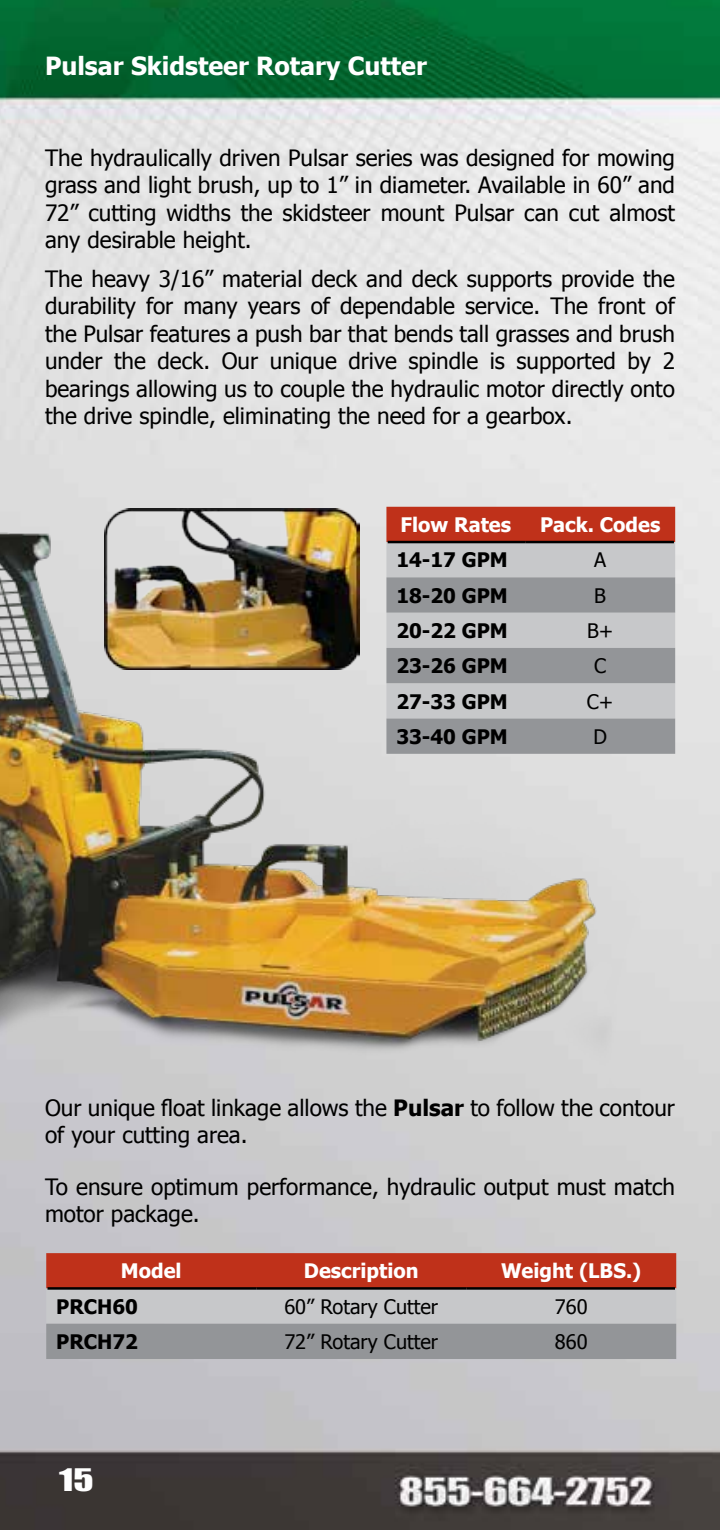
<style>
.page{position:relative;width:720px;height:1530px;background:#fff}
.page>*{position:absolute;margin:0;border:0;box-sizing:border-box;transform-origin:0 0}
.t1{font:28.5px "Impact";color:#fff;scale:1.32 1}
.t2{font:700 25px "Tahoma";color:#fff}
.t3{font:22.5px/27.5px "Tahoma";color:#000;text-align:justify}
.t4{font:700 20px "Tahoma";color:#000}
.t5{font:700 20px "Tahoma";color:#fff}
.t6{font:20px "Tahoma";color:#000}
.s1{font-weight:700}
</style>
<div class="page">
<img style="left:0;top:0;width:720px;height:1530px">
<img style="left:0;top:530px;width:699px;height:618px">
<img style="left:105px;top:508px;width:255px;height:162px">
<svg style="left:46px;top:1253px;width:630px;height:106px;background:#b2847f"></svg>
<hr style="left:48px;top:1287px;width:208px;height:3px;background:#000">
<hr style="left:256px;top:1287px;width:210px;height:3px;background:#000">
<hr style="left:466px;top:1287px;width:209px;height:3px;background:#000">
<div style="left:386px;top:507px;width:289px;height:35px;background:#bf311a"></div>
<div style="left:386px;top:542px;width:289px;height:35px;background:#c7c8ca"></div>
<svg style="left:386px;top:577px;width:289px;height:177px;background:#a8a9ac"></svg>
<hr style="left:388px;top:541px;width:137px;height:2px;background:#000">
<hr style="left:525px;top:541px;width:149px;height:2px;background:#000">
<p class="t2" style="left:45px;top:48px;width:384px">Pulsar Skidsteer Rotary Cutter</p>
<p class="t3" style="left:45px;top:145px;width:632px">The hydraulically driven Pulsar series was designed for mowing grass and light brush, up to 1” in diameter. Available in 60” and 72” cutting widths the skidsteer mount Pulsar can cut almost any desirable height.</p>
<p class="t3" style="left:45px;top:266px;width:632px">The heavy 3/16” material deck and deck supports provide the durability for many years of dependable service. The front of the Pulsar features a push bar that bends tall grasses and brush under the deck. Our unique drive spindle is supported by 2 bearings allowing us to couple the hydraulic motor directly onto the drive spindle, eliminating the need for a gearbox.</p>
<p class="t5" style="left:401px;top:511px;width:112px">Flow Rates</p>
<p class="t5" style="left:540px;top:511px;width:122px">Pack. Codes</p>
<p class="t4" style="left:396px;top:546px;width:113px">14-17 GPM</p>
<p class="t6" style="left:594px;top:547px;width:14px">A</p>
<p class="t4" style="left:396px;top:581px;width:113px">18-20 GPM</p>
<p class="t6" style="left:594px;top:582px;width:13px">B</p>
<p class="t4" style="left:396px;top:617px;width:113px">20-22 GPM</p>
<p class="t6" style="left:587px;top:617px;width:28px">B+</p>
<p class="t4" style="left:396px;top:652px;width:113px">23-26 GPM</p>
<p class="t6" style="left:594px;top:653px;width:14px">C</p>
<p class="t4" style="left:396px;top:687px;width:113px">27-33 GPM</p>
<p class="t6" style="left:587px;top:688px;width:28px">C+</p>
<p class="t4" style="left:396px;top:723px;width:113px">33-40 GPM</p>
<p class="t6" style="left:593px;top:723px;width:15px">D</p>
<p class="t3" style="left:45px;top:1095px;width:632px">Our unique float linkage allows the <span class="s1">Pulsar</span> to follow the contour of your cutting area.</p>
<p class="t3" style="left:45px;top:1174px;width:631px">To ensure optimum performance, hydraulic output must match motor package.</p>
<p class="t5" style="left:121px;top:1257px;width:62px">Model</p>
<p class="t5" style="left:304px;top:1257px;width:116px">Description</p>
<p class="t5" style="left:501px;top:1257px;width:142px">Weight (LBS.)</p>
<p class="t4" style="left:56px;top:1292px;width:83px">PRCH60</p>
<p class="t6" style="left:284px;top:1293px;width:155px">60” Rotary Cutter</p>
<p class="t6" style="left:555px;top:1293px;width:34px">760</p>
<p class="t4" style="left:56px;top:1328px;width:83px">PRCH72</p>
<p class="t6" style="left:284px;top:1328px;width:155px">72” Rotary Cutter</p>
<p class="t6" style="left:555px;top:1328px;width:34px">860</p>
<p class="t1" style="left:59px;top:1458px;width:28px">15</p>
</div>
